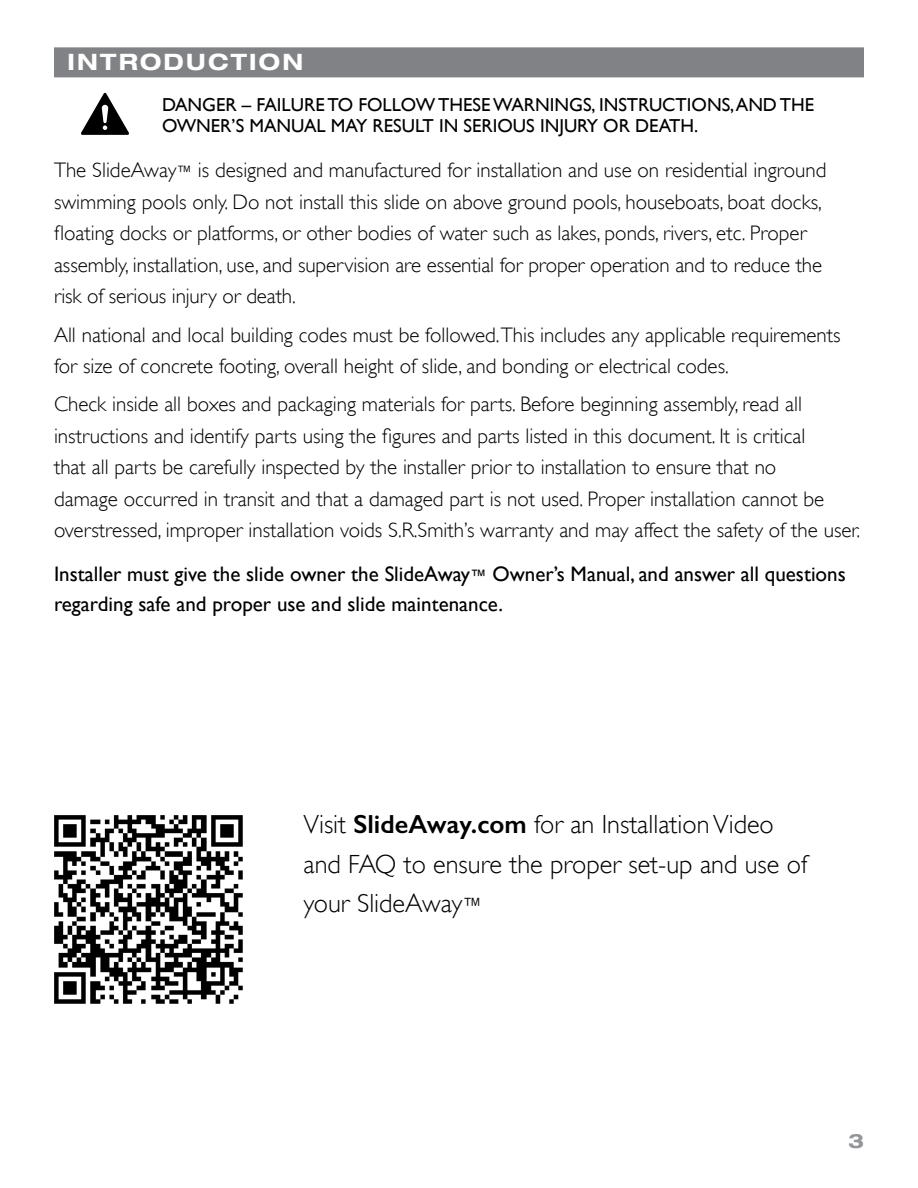
<style>
.page{position:relative;width:918px;height:1188px;background:#fff}
.page>*{position:absolute;margin:0;border:0;box-sizing:border-box;transform-origin:0 0}
.t1{font:300 26.25px/39.3px "Gill Sans";color:#000}
.t2{font:700 expanded 22.5px "Helvetica Neue LT Com";letter-spacing:.1em;color:#fff}
.t3{font:300 21px/31.5px "Gill Sans";color:#000}
.t4{font:21px/30px "Gill Sans";color:#000}
.t5{font:700 expanded 19.5px "Helvetica Neue LT Com";color:#939598}
.t6{font:18.75px/21px "Gill Sans";color:#000}
.s1{font-size:16.5px}
.s2{font-weight:600}
.s3{font-size:20.7px}
</style>
<div class="page">
<div style="left:54px;top:47px;width:810px;height:30px;background:#808285"></div>
<svg style="left:81px;top:93px;width:48px;height:42px"></svg>
<img style="left:54px;top:815px;width:189px;height:189px">
<p class="t2" style="left:68px;top:47px;width:237px">INTRODUCTION</p>
<p class="t6" style="left:162px;top:94px;width:654px">DANGER – FAILURE TO FOLLOW THESE WARNINGS, INSTRUCTIONS, AND THE<br>OWNER’S MANUAL MAY RESULT IN SERIOUS INJURY OR DEATH.</p>
<p class="t3" style="left:54px;top:155px;width:774px">The SlideAway<span class="s1">™</span> is designed and manufactured for installation and use on residential inground swimming pools only. Do not install this slide on above ground pools, houseboats, boat docks, floating docks or platforms, or other bodies of water such as lakes, ponds, rivers, etc. Proper assembly, installation, use, and supervision are essential for proper operation and to reduce the risk of serious injury or death.</p>
<p class="t3" style="left:54px;top:319px;width:788px">All national and local building codes must be followed.This includes any applicable requirements for size of concrete footing, overall height of slide, and bonding or electrical codes.</p>
<p class="t3" style="left:54px;top:389px;width:808px">Check inside all boxes and packaging materials for parts. Before beginning assembly, read all instructions and identify parts using the figures and parts listed in this document. It is critical<br>that all parts be carefully inspected by the installer prior to installation to ensure that no<br>damage occurred in transit and that a damaged part is not used. Proper installation cannot be overstressed, improper installation voids S.R.Smith’s warranty and may affect the safety of the user.</p>
<p class="t4" style="left:54px;top:558px;width:793px">Installer must give the slide owner the SlideAway<span class="s1">™</span> Owner’s Manual, and answer all questions regarding safe and proper use and slide maintenance.</p>
<p class="t1" style="left:303px;top:805px;width:505px">Visit <span class="s2">SlideAway.com</span> for an Installation Video and FAQ to ensure the proper set-up and use of your SlideAway<span class="s3">™</span></p>
<p class="t5" style="left:848px;top:1128px;width:17px">3</p>
</div>
